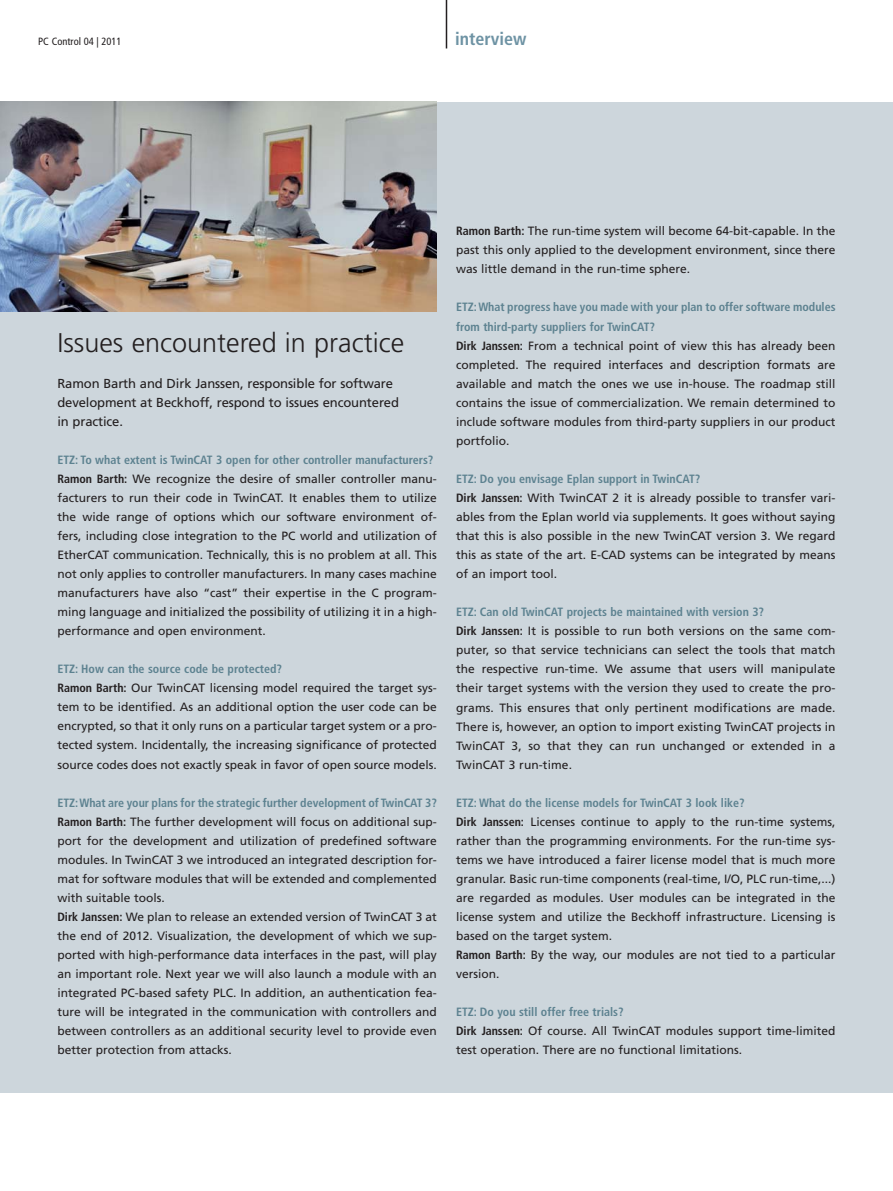
<style>
.page{position:relative;width:893px;height:1191px;background:#fff}
.page>*{position:absolute;margin:0;border:0;box-sizing:border-box;transform-origin:0 0}
.t1{font:300 27px "Frutiger";color:#231f20}
.t2{font:700 condensed 18px "Frutiger LT Pro";color:#6e93a4}
.t3{font:13.05px/19px "Frutiger";letter-spacing:-.01em;color:#231f20}
.t4{font:12px/19px "Frutiger";color:#231f20;text-align:justify}
.t5{font:700 condensed 12px/19px "Frutiger LT Pro";color:#5d8290}
.t6{font:condensed 10.5px "Frutiger LT Pro";color:#231f20}
.s1{font-family:"Frutiger LT Pro";font-weight:700;font-stretch:condensed}
</style>
<div class="page">
<hr style="left:446px;top:0;width:1px;height:48px;background:#231f20">
<div style="left:0;top:102px;width:893px;height:990px;background:#cdd6dc"></div>
<img style="left:0;top:102px;width:437px;height:209px">
<p class="t6" style="left:38px;top:37px;width:85px">PC Control 04 | 2011</p>
<h2 class="t2" style="left:455px;top:32px;width:73px">interview</h2>
<h1 class="t1" style="left:57px;top:331px;width:348px">Issues encountered in practice</h1>
<p class="t3" style="left:57px;top:374px;width:343px">Ramon Barth and Dirk Janssen, responsible for software development at Beckhoff, respond to issues encountered in practice.</p>
<p class="t5" style="left:57px;top:451px;width:378px">ETZ: To what extent is TwinCAT 3 open for other controller manufacturers?</p>
<p class="t4" style="left:57px;top:470px;width:381px"><span class="s1">Ramon Barth:</span> We recognize the desire of smaller controller manu&shy;facturers to run their code in TwinCAT. It enables them to utilize the wide range of options which our software environment of&shy;fers, including close integration to the PC world and utilization of EtherCAT communication. Technically, this is no problem at all. This not only applies to controller manufacturers. In many cases machine manufacturers have also “cast” their expertise in the C program&shy;ming language and initialized the possibility of utilizing it in a high&shy;performance and open environment.</p>
<p class="t5" style="left:57px;top:661px;width:226px">ETZ: How can the source code be protected?</p>
<p class="t4" style="left:57px;top:679px;width:381px"><span class="s1">Ramon Barth:</span> Our TwinCAT licensing model required the target sys&shy;tem to be identified. As an additional option the user code can be encrypted, so that it only runs on a particular target system or a pro&shy;tected system. Incidentally, the increasing significance of protected source codes does not exactly speak in favor of open source models.</p>
<p class="t5" style="left:57px;top:794px;width:381px">ETZ: What are your plans for the strategic further development of TwinCAT 3?</p>
<p class="t4" style="left:57px;top:813px;width:381px;text-align:left"><span class="s1">Ramon Barth:</span> The further development will focus on additional sup&shy;port for the development and utilization of predefined software modules. In TwinCAT 3 we introduced an integrated description for&shy;mat for software modules that will be extended and complemented with suitable tools.<br><span class="s1">Dirk Janssen:</span> We plan to release an extended version of TwinCAT 3 at the end of 2012. Visualization, the development of which we sup&shy;ported with high-performance data interfaces in the past, will play an important role. Next year we will also launch a module with an integrated PC-based safety PLC. In addition, an authentication fea&shy;ture will be integrated in the communication with controllers and between controllers as an additional security level to provide even better protection from attacks.</p>
<p class="t4" style="left:456px;top:222px;width:381px"><span class="s1">Ramon Barth:</span> The run-time system will become 64-bit-capable. In the past this only applied to the development environment, since there was little demand in the run-time sphere.</p>
<p class="t5" style="left:456px;top:299px;width:381px">ETZ: What progress have you made with your plan to offer software modules from third-party suppliers for TwinCAT?</p>
<p class="t4" style="left:456px;top:337px;width:381px"><span class="s1">Dirk Janssen:</span> From a technical point of view this has already been completed. The required interfaces and description formats are available and match the ones we use in-house. The roadmap still contains the issue of commercialization. We remain determined to include software modules from third-party suppliers in our product portfolio.</p>
<p class="t5" style="left:456px;top:470px;width:246px">ETZ: Do you envisage Eplan support in TwinCAT?</p>
<p class="t4" style="left:456px;top:489px;width:381px"><span class="s1">Dirk Janssen:</span> With TwinCAT 2 it is already possible to transfer vari&shy;ables from the Eplan world via supplements. It goes without saying that this is also possible in the new TwinCAT version 3. We regard this as state of the art. E-CAD systems can be integrated by means of an import tool.</p>
<p class="t5" style="left:456px;top:604px;width:310px">ETZ: Can old TwinCAT projects be maintained with version 3?</p>
<p class="t4" style="left:456px;top:622px;width:381px"><span class="s1">Dirk Janssen:</span> It is possible to run both versions on the same com&shy;puter, so that service technicians can select the tools that match the respective run-time. We assume that users will manipulate their target systems with the version they used to create the pro&shy;grams. This ensures that only pertinent modifications are made.<br>There is, however, an option to import existing TwinCAT projects in TwinCAT 3, so that they can run unchanged or extended in a TwinCAT 3 run-time.</p>
<p class="t5" style="left:456px;top:794px;width:290px">ETZ: What do the license models for TwinCAT 3 look like?</p>
<p class="t4" style="left:456px;top:813px;width:381px;text-align:left"><span class="s1">Dirk Janssen:</span> Licenses continue to apply to the run-time systems, rather than the programming environments. For the run-time sys&shy;tems we have introduced a fairer license model that is much more granular. Basic run-time components (real-time, I/O, PLC run-time,...) are regarded as modules. User modules can be integrated in the license system and utilize the Beckhoff infrastructure. Licensing is based on the target system.<br><span class="s1">Ramon Barth:</span> By the way, our modules are not tied to a particular version.</p>
<p class="t5" style="left:456px;top:1004px;width:169px">ETZ: Do you still offer free trials?</p>
<p class="t4" style="left:456px;top:1022px;width:381px"><span class="s1">Dirk Janssen:</span> Of course. All TwinCAT modules support time-limited test operation. There are no functional limitations.</p>
</div>
